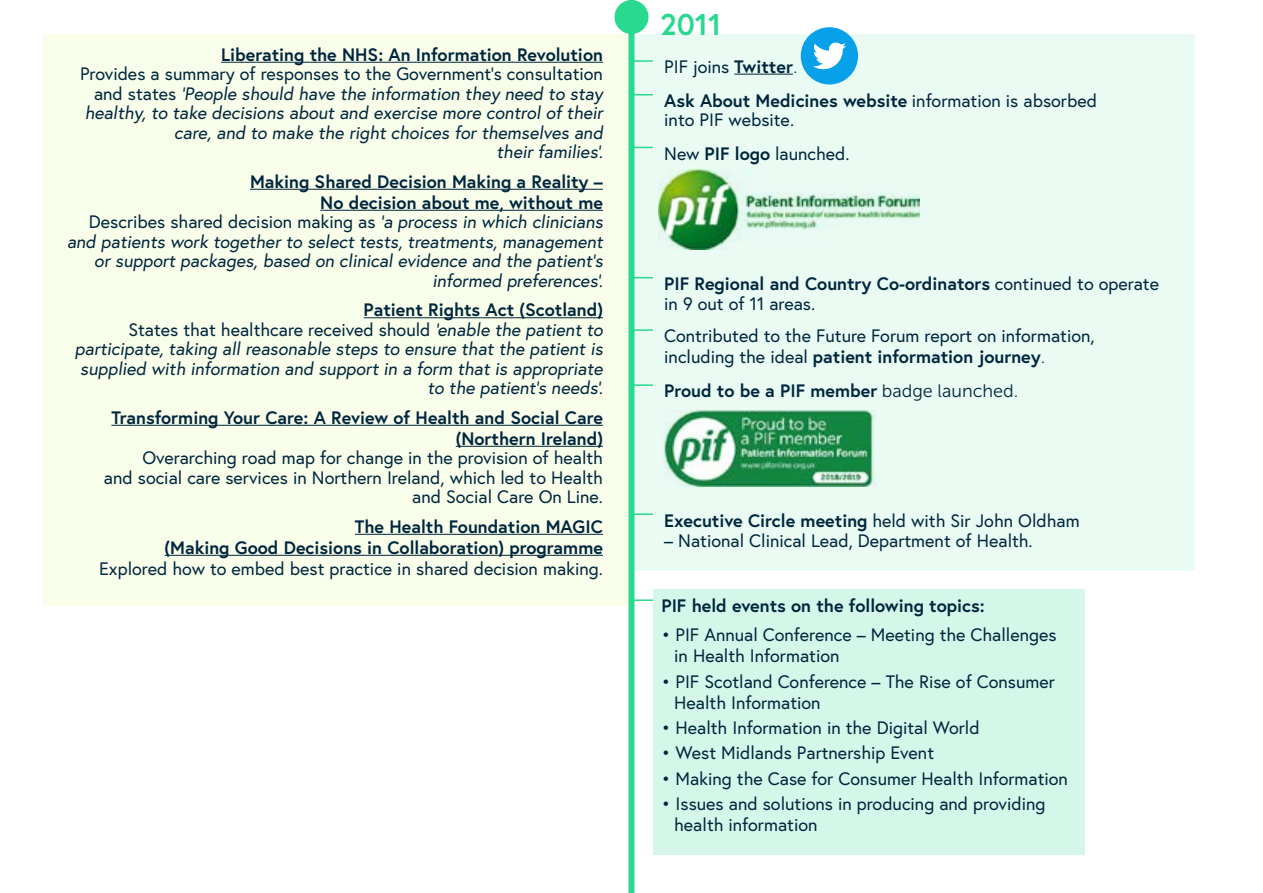
<style>
.page{position:relative;width:1263px;height:893px;background:#fff}
.page>*{position:absolute;margin:0;border:0;box-sizing:border-box;transform-origin:0 0}
.t1{font:700 30px "Europa";color:#29d98f}
.t2{font:18px/19.5px "Europa";color:#00263d}
.t3{font:700 18px/21px "Europa";color:#00263d;text-align:right}
.s1{font-weight:400}
.s2{font-family:"Museo Sans 300";font-weight:400}
.s3{font-weight:700}
.s4{font-family:"Museo Sans 300"}
</style>
<div class="page">
<div style="left:43px;top:34px;width:585px;height:571px;background:#f9feeb"></div>
<div style="left:653px;top:589px;width:431px;height:266px;background:#d4f7e9"></div>
<div style="left:631px;top:34px;width:564px;height:536px;background:#eafbf4"></div>
<hr style="left:221px;top:62px;width:382px;height:1px;background:#00263d">
<hr style="left:250px;top:189px;width:353px;height:1px;background:#00263d">
<hr style="left:320px;top:210px;width:283px;height:1px;background:#00263d">
<hr style="left:364px;top:317px;width:239px;height:1px;background:#00263d">
<hr style="left:111px;top:425px;width:492px;height:1px;background:#00263d">
<hr style="left:456px;top:446px;width:147px;height:1px;background:#00263d">
<hr style="left:355px;top:534px;width:248px;height:1px;background:#00263d">
<hr style="left:165px;top:555px;width:438px;height:1px;background:#00263d">
<hr style="left:734px;top:74px;width:59px;height:1px;background:#00263d">
<img style="left:659px;top:169px;width:261px;height:80px">
<img style="left:664px;top:411px;width:212px;height:76px">
<hr style="left:631px;top:60px;width:22px;height:2px;background:#29d98f">
<svg style="left:634px;top:94px;width:19px;height:1px"></svg>
<svg style="left:634px;top:147px;width:19px;height:1px"></svg>
<svg style="left:634px;top:277px;width:19px;height:1px"></svg>
<hr style="left:631px;top:329px;width:22px;height:2px;background:#29d98f">
<hr style="left:632px;top:384px;width:21px;height:2px;background:#29d98f">
<hr style="left:631px;top:513px;width:22px;height:2px;background:#29d98f">
<hr style="left:632px;top:599px;width:21px;height:2px;background:#29d98f">
<div style="left:801px;top:27px;width:57px;height:58px;background:#08a0e9;border-radius:50%"></div>
<svg style="left:813px;top:42px;width:33px;height:28px"></svg>
<div style="left:614px;top:0;width:34px;height:34px;background:#29d98f;border-radius:50%"></div>
<div style="left:628px;top:0;width:6px;height:893px;background:#29d98f"></div>
<p class="t3" style="left:221px;top:44px;width:383px">Liberating the NHS: An Information Revolution</p>
<p class="t2" style="left:80px;top:64px;width:528px;text-align:right">Provides a summary of responses to the Government’s consultation a n d s t a t e s ‘People should have the information they need to stay healthy, to take decisions about and exercise more control of their care, and to make the right choices for themselves and<br>their families’.</p>
<p class="t3" style="left:250px;top:171px;width:354px">Making Shared Decision Making a Reality –<br>No decision about me, without me</p>
<p class="t2" style="left:67px;top:212px;width:541px;text-align:right">Describes shared decision making as ‘a process in which clinicians and patients work together to select tests, treatments, management or support packages, based on clinical evidence and the patient’s informed preferences’.</p>
<p class="t3" style="left:364px;top:299px;width:241px">Patient Rights Act (Scotland)</p>
<p class="t2" style="left:75px;top:319px;width:533px;text-align:right">States that healthcare received should ‘enable the patient to participate, taking all reasonable steps to ensure that the patient is supplied with information and support in a form that is appropriate to the patient’s needs’.</p>
<p class="t3" style="left:111px;top:407px;width:493px">Transforming Your Care: A Review of Health and Social Care (Northern Ireland)</p>
<p class="t2" style="left:104px;top:448px;width:501px;text-align:right">Overarching road map for change in the provision of health<br>and social care services in Northern Ireland, which led to Health and Social Care On Line.</p>
<p class="t3" style="left:165px;top:516px;width:440px">The Health Foundation MAGIC<br>(Making Good Decisions in Collaboration) programme</p>
<p class="t2" style="left:99px;top:558px;width:505px">Explored how to embed best practice in shared decision making.</p>
<h1 class="t1" style="left:660px;top:4px;width:63px">2011</h1>
<p class="t3" style="left:664px;top:49px;width:434px;line-height:33.8px;text-align:left"><span class="s1">PIF joins</span> Twitter<span class="s2">.<br></span>Ask About Medicines website <span class="s1">information is absorbed</span></p>
<p class="t2" style="left:664px;top:102px;width:187px;line-height:33.8px">into PIF website.<br>New <span class="s3">PIF logo</span> launched.</p>
<p class="t3" style="left:664px;top:274px;width:496px;line-height:19.5px;text-align:left">PIF Regional and Country Co-ordinators <span class="s1">continued to operate in 9 out of 11 areas.</span></p>
<p class="t2" style="left:664px;top:325px;width:432px;line-height:21px">Contributed to the Future Forum report on information, including the ideal <span class="s3">patient information journey</span><span class="s4">.</span></p>
<p class="t3" style="left:664px;top:379px;width:355px">Proud to be a PIF member <span class="s2">badge launched.</span></p>
<p class="t3" style="left:664px;top:510px;width:417px">Executive Circle meeting <span class="s1">held with Sir John Oldham</span></p>
<p class="t2" style="left:664px;top:530px;width:370px">– National Clinical Lead, Department of Health.</p>
<p class="t3" style="left:661px;top:595px;width:325px">PIF held events on the following topics:</p>
<p class="t2" style="left:674px;top:624px;width:384px;line-height:21px;text-indent:-13px">• PIF Annual Conference – Meeting the Challenges in Health Information</p>
<p class="t2" style="left:674px;top:671px;width:382px;line-height:21px;text-indent:-13px">• PIF Scotland Conference – The Rise of Consumer<br>Health Information</p>
<p class="t2" style="left:661px;top:718px;width:320px">• Health Information in the Digital World</p>
<p class="t2" style="left:661px;top:743px;width:274px">• West Midlands Partnership Event</p>
<p class="t2" style="left:661px;top:768px;width:408px">• Making the Case for Consumer Health Information</p>
<p class="t2" style="left:674px;top:793px;width:373px;line-height:21px;text-indent:-13px">• Issues and solutions in producing and providing health information</p>
</div>
